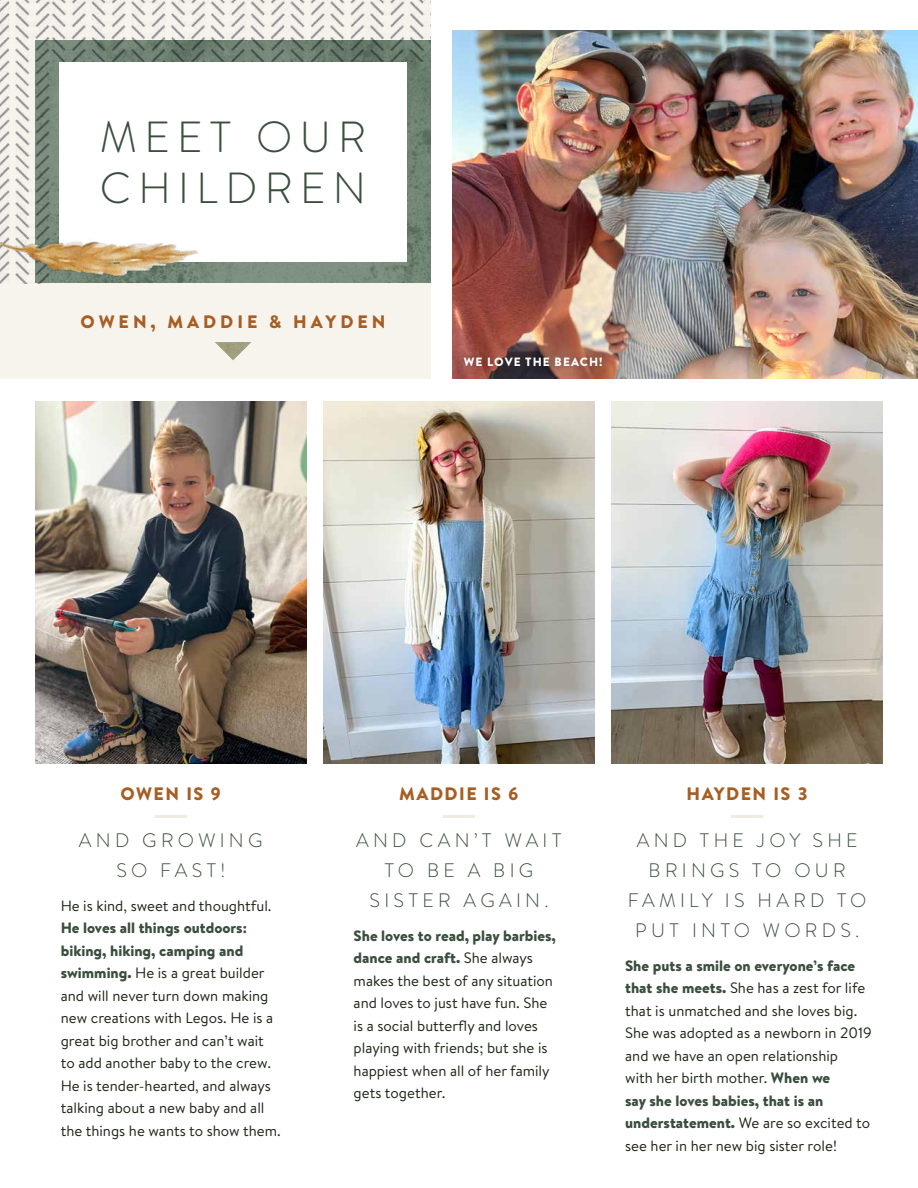
<style>
.page{position:relative;width:918px;height:1188px;background:#fff}
.page>*{position:absolute;margin:0;border:0;box-sizing:border-box;transform-origin:0 0}
.t1{font:300 43.5px/51px "Brandon Text";letter-spacing:.17em;color:#3a4e3d}
.t2{font:300 19.5px/30px "Brandon Text";letter-spacing:.22em;color:#3a4e3d;text-align:center}
.t3{font:900 18px "Brandon Text";letter-spacing:.08em;color:#a65e24}
.t4{font:900 18px "Brandon Text";letter-spacing:.22em;color:#a65e24}
.t5{font:15px/22.5px "Brandon Text";color:#1a2514}
.t6{font:900 12px "Brandon Text";letter-spacing:.09em;color:#fff}
.s1{font-weight:900;color:#3a4e3d}
</style>
<div class="page">
<div style="left:0;top:0;width:431px;height:379px;background:#f7f3ed"></div>
<img style="left:453px;top:30px;width:465px;height:349px">
<img style="left:323px;top:402px;width:272px;height:362px">
<img style="left:35px;top:402px;width:271px;height:362px">
<img style="left:612px;top:402px;width:271px;height:362px">
<img style="left:51px;top:61px;width:380px;height:222px">
<hr style="left:155px;top:815px;width:32px;height:3px;background:#f0e9df">
<hr style="left:443px;top:815px;width:32px;height:3px;background:#f0e9df">
<hr style="left:731px;top:815px;width:32px;height:3px;background:#f0e9df">
<div style="left:59px;top:62px;width:348px;height:200px;background:#fff"></div>
<img style="left:215px;top:342px;width:36px;height:18px">
<img style="left:51px;top:0;width:380px;height:61px">
<img style="left:0;top:0;width:51px;height:173px">
<img style="left:0;top:173px;width:209px;height:111px">
<div style="left:456px;top:350px;width:154px;height:24px;background:#231f20;opacity:.4"></div>
<h1 class="t1" style="left:100px;top:110px;width:268px">MEET OUR<br>CHILDREN</h1>
<p class="t4" style="left:80px;top:309px;width:307px">OWEN, MADDIE &amp; HAYDEN</p>
<p class="t6" style="left:464px;top:354px;width:140px">WE LOVE THE BEACH!</p>
<p class="t3" style="left:121px;top:781px;width:102px">OWEN IS 9</p>
<p class="t3" style="left:399px;top:781px;width:121px">MADDIE IS 6</p>
<p class="t3" style="left:687px;top:781px;width:123px">HAYDEN IS 3</p>
<h2 class="t2" style="left:79px;top:824px;width:185px">AND GROWING<br>SO FAST!</h2>
<h2 class="t2" style="left:356px;top:824px;width:207px">AND CAN’T WAIT<br>TO BE A BIG<br>SISTER AGAIN.</h2>
<h2 class="t2" style="left:628px;top:824px;width:240px">AND THE JOY SHE<br>BRINGS TO OUR<br>FAMILY IS HARD TO<br>PUT INTO WORDS.</h2>
<p class="t5" style="left:61px;top:894px;width:212px">He is kind, sweet and thoughtful.</p>
<p class="t5" style="left:61px;top:916px;width:222px"><span class="s1">He loves all things outdoors: biking, hiking, camping and swimming.</span> He is a great builder and will never turn down making new creations with Legos. He is a great big brother and can’t wait to add another baby to the crew.<br>He is tender-hearted, and always talking about a new baby and all the things he wants to show them.</p>
<p class="t5" style="left:354px;top:924px;width:204px"><span class="s1">She loves to read, play barbies, dance and craft.</span> She always makes the best of any situation and loves to just have fun. She is a social butterfly and loves playing with friends; but she is happiest when all of her family gets together.</p>
<p class="t5" style="left:625px;top:954px;width:248px"><span class="s1">She puts a smile on everyone’s face that she meets.</span> She has a zest for life that is unmatched and she loves big.<br>She was adopted as a newborn in 2019 and we have an open relationship<br>with her birth mother. <span class="s1">When we<br>say she loves babies, that is an understatement.</span> We are so excited to see her in her new big sister role!</p>
</div>
